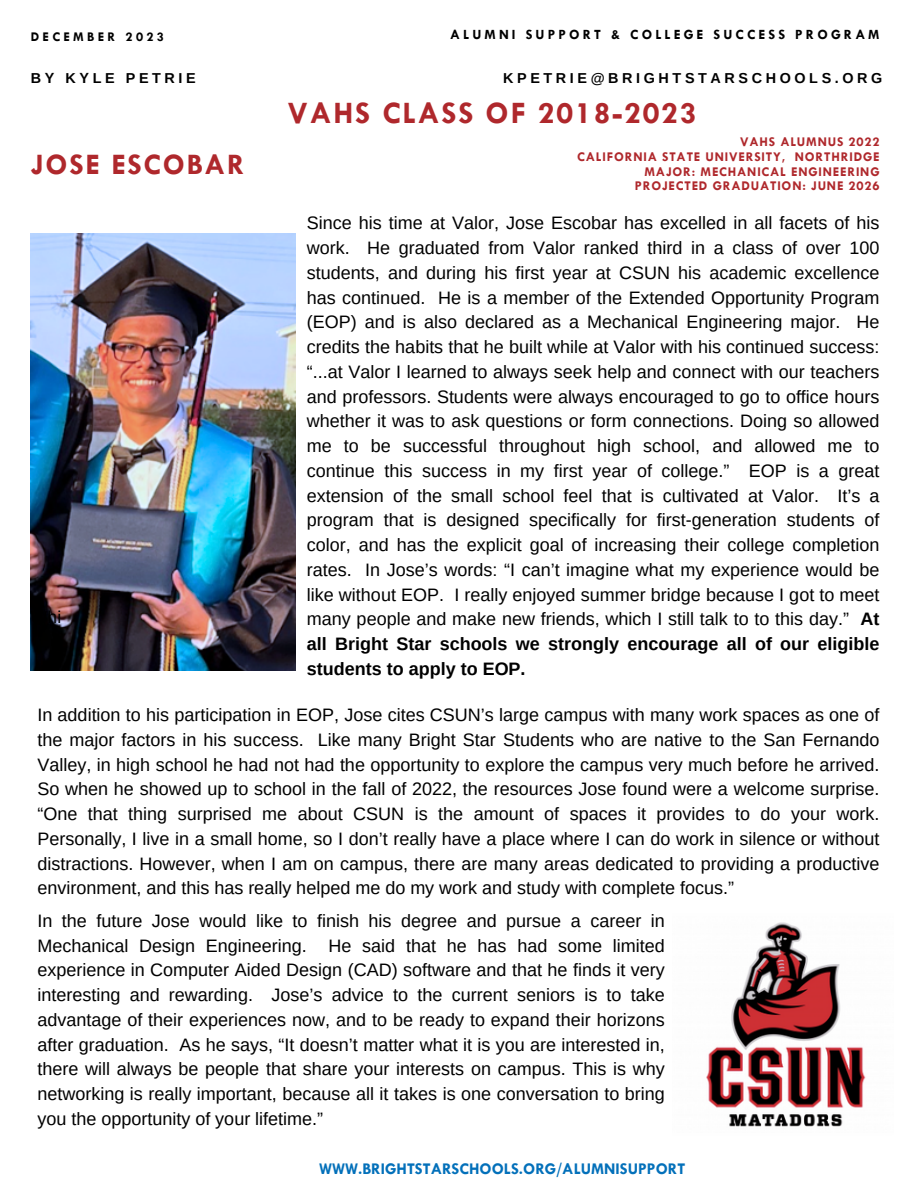
<style>
.page{position:relative;width:918px;height:1188px;background:#fff}
.page>*{position:absolute;margin:0;border:0;box-sizing:border-box;transform-origin:0 0}
.t1{font:700 31.5px "Tw Cen";letter-spacing:.06em;color:#af282c}
.t2{font:700 30px "Tw Cen";letter-spacing:.06em;color:#af282c}
.t3{font:18px/24.8px "Arimo";color:#000;text-align:justify}
.t4{font:17.4px "Arimo";color:#000}
.t5{font:700 16.5px "Tw Cen";color:#0370ba}
.t6{font:700 14.4px "Arimo";letter-spacing:.25em;color:#000}
.t7{font:700 14.25px "Tw Cen";letter-spacing:.22em;color:#000}
.t8{font:700 13.5px "Tw Cen";letter-spacing:.06em;color:#af282c}
.t9{font:700 13.35px "Tw Cen";letter-spacing:.25em;color:#000}
.s1{font-weight:700}
</style>
<div class="page">
<img style="left:31px;top:234px;width:264px;height:437px">
<img style="left:706px;top:922px;width:160px;height:205px">
<p class="t9" style="left:31px;top:30px;width:135px">DECEMBER 2023</p>
<p class="t7" style="left:450px;top:27px;width:431px">ALUMNI SUPPORT &amp; COLLEGE SUCCESS PROGRAM</p>
<p class="t6" style="left:31px;top:70px;width:167px">BY KYLE PETRIE</p>
<p class="t6" style="left:503px;top:70px;width:381px">KPETRIE@BRIGHTSTARSCHOOLS.ORG</p>
<p class="t2" style="left:31px;top:148px;width:215px">JOSE ESCOBAR</p>
<p class="t1" style="left:288px;top:96px;width:410px">VAHS CLASS OF 2018-2023</p>
<p class="t8" style="left:740px;top:135px;width:141px">VAHS ALUMNUS 2022</p>
<p class="t8" style="left:577px;top:149px;width:304px">CALIFORNIA STATE UNIVERSITY, NORTHRIDGE</p>
<p class="t8" style="left:645px;top:164px;width:237px">MAJOR: MECHANICAL ENGINEERING</p>
<p class="t8" style="left:635px;top:179px;width:246px">PROJECTED GRADUATION: JUNE 2026</p>
<p class="t3" style="left:307px;top:211px;width:574px">Since his time at Valor, Jose Escobar has excelled in all facets of his work. He graduated from Valor ranked third in a class of over 100 students, and during his first year at CSUN his academic excellence has continued. He is a member of the Extended Opportunity Program (EOP) and is also declared as a Mechanical Engineering major. He credits the habits that he built while at Valor with his continued success: “...at Valor I learned to always seek help and connect with our teachers and professors. Students were always encouraged to go to office hours whether it was to ask questions or form connections. Doing so allowed me to be successful throughout high school, and allowed me to continue this success in my first year of college.” EOP is a great extension of the small school feel that is cultivated at Valor. It’s a program that is designed specifically for first-generation students of color, and has the explicit goal of increasing their college completion rates. In Jose’s words: “I can’t imagine what my experience would be like without EOP. I really enjoyed summer bridge because I got to meet many people and make new friends, which I still talk to to this day.” <span class="s1">At all Bright Star schools we strongly encourage all of our eligible students to apply to EOP.</span></p>
<p class="t3" style="left:37px;top:702px;width:844px">In addition to his participation in EOP, Jose cites CSUN’s large campus with many work spaces as one of the major factors in his success. Like many Bright Star Students who are native to the San Fernando Valley, in high school he had not had the opportunity to explore the campus very much before he arrived.<br>So when he showed up to school in the fall of 2022, the resources Jose found were a welcome surprise. “One that thing surprised me about CSUN is the amount of spaces it provides to do your work.<br>Personally, I live in a small home, so I don’t really have a place where I can do work in silence or without distractions. However, when I am on campus, there are many areas dedicated to providing a productive environment, and this has really helped me do my work and study with complete focus.”</p>
<p class="t3" style="left:37px;top:908px;width:629px">In the future Jose would like to finish his degree and pursue a career in Mechanical Design Engineering. He said that he has had some limited experience in Computer Aided Design (CAD) software and that he finds it very interesting and rewarding. Jose’s advice to the current seniors is to take advantage of their experiences now, and to be ready to expand their horizons after graduation. As he says, “It doesn’t matter what it is you are interested in, there will always be people that share your interests on campus. This is why networking is really important, because all it takes is one conversation to bring you the opportunity of your lifetime.”</p>
<p class="t4" style="left:31px;top:608px;width:32px">Whi</p>
<p class="t5" style="left:319px;top:1160px;width:368px">WWW.BRIGHTSTARSCHOOLS.ORG/ALUMNISUPPORT</p>
</div>
